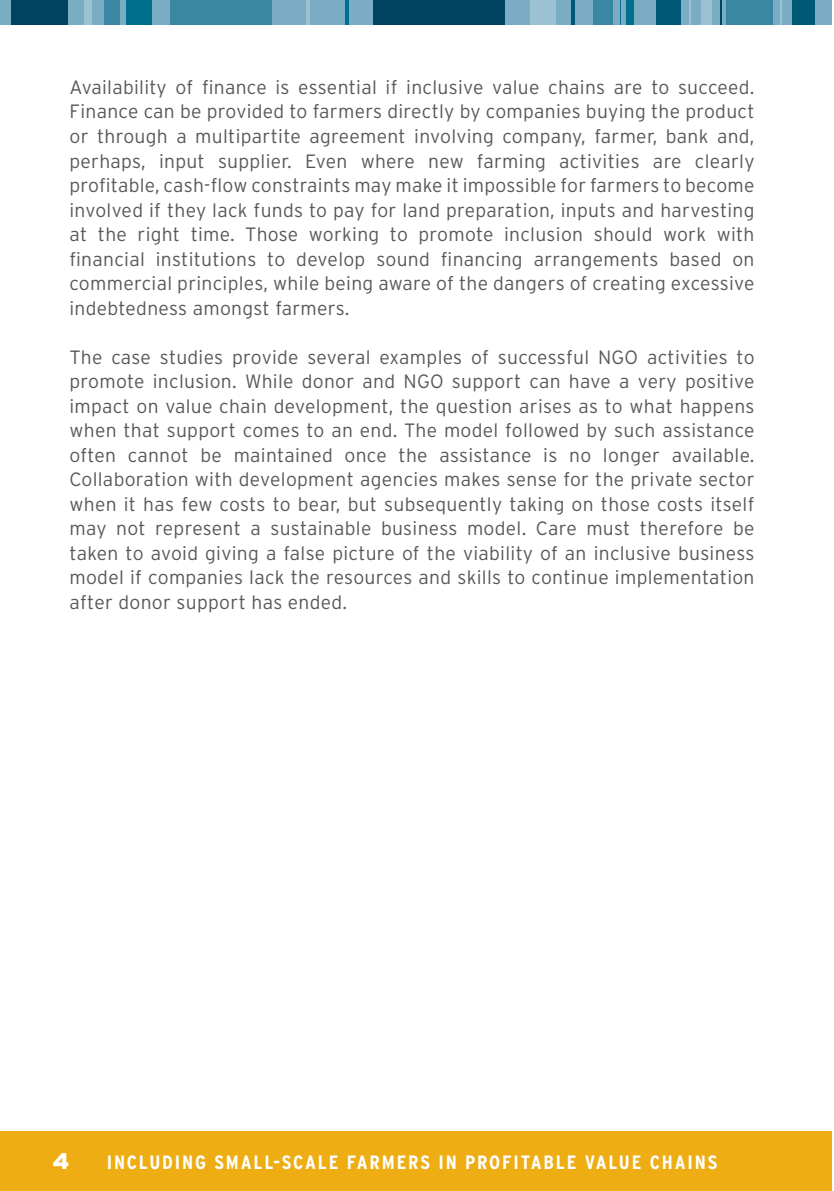
<style>
.page{position:relative;width:834px;height:1191px;background:#fff}
.page>*{position:absolute;margin:0;border:0;box-sizing:border-box;transform-origin:0 0}
.t1{font:900 22.75px "Interstate";color:#fff}
.t2{font:300 19.25px/24.5px "Interstate";letter-spacing:.015em;color:#58595b;text-align:justify}
.t3{font:700 condensed 19.25px "Interstate";letter-spacing:.09em;color:#fff;scale:1.06 1}
</style>
<div class="page">
<div style="left:0;top:1130px;width:831px;height:61px;background:#eeae13"></div>
<div style="left:0;top:0;width:831px;height:25px;background:#7aacc3"></div>
<div style="left:12px;top:0;width:56px;height:25px;background:#004461"></div>
<div style="left:373px;top:0;width:131px;height:25px;background:#004461"></div>
<div style="left:84px;top:0;width:8px;height:25px;background:#9bc1d3"></div>
<hr style="left:306px;top:0;width:4px;height:25px;background:#9bc1d3">
<hr style="left:345px;top:0;width:4px;height:25px;background:#006e8d">
<hr style="left:571px;top:0;width:3px;height:25px;background:#005877">
<div style="left:127px;top:0;width:25px;height:25px;background:#006e8d"></div>
<div style="left:530px;top:0;width:26px;height:25px;background:#9bc1d3"></div>
<div style="left:170px;top:0;width:101px;height:25px;background:#3a87a3"></div>
<div style="left:104px;top:0;width:16px;height:25px;background:#3a87a3"></div>
<div style="left:791px;top:0;width:23px;height:25px;background:#005877"></div>
<div style="left:726px;top:0;width:46px;height:25px;background:#3a87a3"></div>
<div style="left:701px;top:0;width:10px;height:25px;background:#9bc1d3"></div>
<div style="left:656px;top:0;width:25px;height:25px;background:#005877"></div>
<div style="left:626px;top:0;width:7px;height:25px;background:#006e8d"></div>
<div style="left:593px;top:0;width:19px;height:25px;background:#3a87a3"></div>
<hr style="left:780px;top:0;width:2px;height:25px;background:#9bc1d3">
<hr style="left:688px;top:0;width:2px;height:25px;background:#9bc1d3">
<hr style="left:719px;top:0;width:2px;height:25px;background:#004461">
<p class="t2" style="left:69px;top:75px;width:686px">Availability of finance is essential if inclusive value chains are to succeed.<br>Finance can be provided to farmers directly by companies buying the product or through a multipartite agreement involving company, farmer, bank and, perhaps, input supplier. Even where new farming activities are clearly profitable, cash-flow constraints may make it impossible for farmers to become involved if they lack funds to pay for land preparation, inputs and harvesting at the right time. Those working to promote inclusion should work with financial institutions to develop sound financing arrangements based on commercial principles, while being aware of the dangers of creating excessive indebtedness amongst farmers.</p>
<p class="t2" style="left:69px;top:344px;width:686px">The case studies provide several examples of successful NGO activities to promote inclusion. While donor and NGO support can have a very positive impact on value chain development, the question arises as to what happens when that support comes to an end. The model followed by such assistance often cannot be maintained once the assistance is no longer available.<br>Collaboration with development agencies makes sense for the private sector when it has few costs to bear, but subsequently taking on those costs itself may not represent a sustainable business model. Care must therefore be taken to avoid giving a false picture of the viability of an inclusive business model if companies lack the resources and skills to continue implementation after donor support has ended.</p>
<p class="t1" style="left:53px;top:1147px;width:18px">4</p>
<p class="t3" style="left:107px;top:1151px;width:577px">INCLUDING SMALL-SCALE FARMERS IN PROFITABLE VALUE CHAINS</p>
</div>
